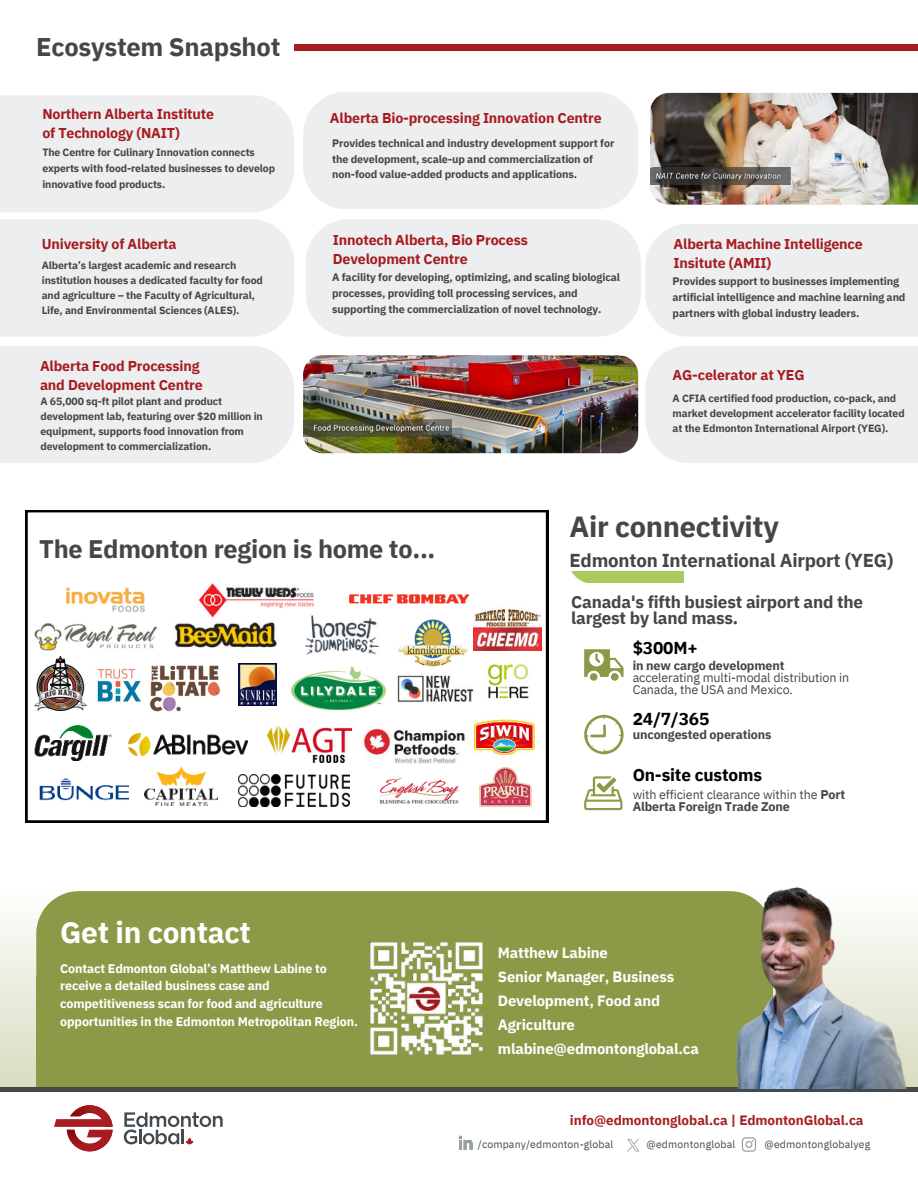
<style>
.page{position:relative;width:918px;height:1188px;background:#fff}
.page>*{position:absolute;margin:0;border:0;box-sizing:border-box;transform-origin:0 0}
.t1{font:700 29.85px "IBM Plex Sans";letter-spacing:-.01em;color:#fff}
.t2{font:700 29.1px "IBM Plex Sans";letter-spacing:-.01em;color:#464646}
.t3{font:700 25.5px "IBM Plex Sans";letter-spacing:-.01em;color:#464646}
.t4{font:700 25.35px "IBM Plex Sans";letter-spacing:-.01em;color:#464646}
.t5{font:700 18.6px "IBM Plex Sans";letter-spacing:-.01em;color:#464646}
.t6{font:700 17.25px "IBM Plex Sans";letter-spacing:-.01em;color:#000}
.t7{font:700 17.1px/16.6px "IBM Plex Sans";letter-spacing:-.01em;color:#464646}
.t8{font:700 14.85px/24.2px "IBM Plex Sans";letter-spacing:-.01em;color:#fff}
.t9{font:700 14.25px/19.2px "IBM Plex Sans";letter-spacing:-.01em;color:#a71c20}
.t10{font:700 13.5px "IBM Plex Sans";letter-spacing:-.005em;color:#a71f23}
.t11{font:12.6px/12.1px "IBM Plex Sans";letter-spacing:-.01em;color:#464646}
.t12{font:700 12.6px "IBM Plex Sans";letter-spacing:-.01em;color:#464646}
.t13{font:700 12.45px/17.7px "IBM Plex Sans";letter-spacing:-.01em;color:#fff}
.t14{font:700 10.8px/16.2px "IBM Plex Sans";letter-spacing:-.01em;color:#464646}
.t15{font:700 10.5px/14.9px "IBM Plex Sans";letter-spacing:-.01em;color:#464646}
.t16{font:10.5px "IBM Plex Sans";letter-spacing:.015em;color:#434a4f}
.s1{font-weight:700}
</style>
<div class="page">
<div style="left:294px;top:44px;width:624px;height:7px;background:#a71c20"></div>
<svg style="left:0;top:920px;width:36px;height:167px;background:#e8eada"></svg>
<div style="left:0;top:1087px;width:918px;height:5px;background:#434a4f"></div>
<svg style="left:124px;top:1112px;width:99px;height:34px"></svg>
<svg style="left:54px;top:1105px;width:59px;height:46px"></svg>
<svg style="left:742px;top:1137px;width:14px;height:15px"></svg>
<svg style="left:627px;top:1139px;width:13px;height:13px"></svg>
<svg style="left:459px;top:1136px;width:14px;height:14px"></svg>
<svg style="left:584px;top:649px;width:40px;height:32px"></svg>
<svg style="left:584px;top:715px;width:40px;height:39px"></svg>
<svg style="left:584px;top:776px;width:38px;height:34px"></svg>
<img style="left:571px;top:571px;width:112px;height:12px">
<svg style="left:26px;top:510px;width:522px;height:312px"></svg>
<img style="left:144px;top:766px;width:73px;height:39px">
<img style="left:267px;top:727px;width:84px;height:36px">
<img style="left:350px;top:592px;width:119px;height:12px">
<img style="left:34px;top:624px;width:123px;height:27px">
<img style="left:67px;top:573px;width:77px;height:42px">
<img style="left:197px;top:583px;width:117px;height:34px">
<img style="left:305px;top:616px;width:73px;height:38px">
<img style="left:147px;top:661px;width:76px;height:54px">
<img style="left:34px;top:725px;width:78px;height:35px">
<img style="left:477px;top:765px;width:56px;height:44px">
<img style="left:89px;top:656px;width:58px;height:59px">
<img style="left:396px;top:673px;width:79px;height:32px">
<img style="left:239px;top:775px;width:111px;height:31px">
<img style="left:239px;top:663px;width:38px;height:43px">
<img style="left:287px;top:666px;width:104px;height:44px">
<img style="left:393px;top:619px;width:79px;height:47px">
<img style="left:360px;top:725px;width:110px;height:44px">
<img style="left:33px;top:656px;width:54px;height:54px">
<img style="left:39px;top:764px;width:89px;height:50px">
<img style="left:473px;top:607px;width:69px;height:44px">
<img style="left:473px;top:713px;width:62px;height:42px">
<img style="left:174px;top:621px;width:104px;height:30px">
<img style="left:128px;top:733px;width:120px;height:23px">
<img style="left:480px;top:653px;width:55px;height:55px">
<img style="left:376px;top:777px;width:88px;height:33px">
<div style="left:36px;top:891px;width:643px;height:85px;background:#8c9a48"></div>
<div style="left:36px;top:976px;width:737px;height:111px;background:#8c9a48"></div>
<img style="left:679px;top:887px;width:239px;height:201px">
<img style="left:358px;top:934px;width:136px;height:121px">
<div style="left:0;top:219px;width:294px;height:118px;background:#eceef0"></div>
<div style="left:0;top:95px;width:294px;height:117px;background:#eceef0"></div>
<div style="left:303px;top:92px;width:335px;height:117px;background:#eceef0;border-radius:43px"></div>
<div style="left:645px;top:224px;width:273px;height:113px;background:#eceef0"></div>
<div style="left:306px;top:219px;width:335px;height:118px;background:#eceef0;border-radius:43px"></div>
<div style="left:0;top:346px;width:294px;height:117px;background:#eceef0"></div>
<div style="left:645px;top:346px;width:273px;height:117px;background:#eceef0"></div>
<img style="left:303px;top:355px;width:335px;height:98px">
<img style="left:650px;top:93px;width:268px;height:112px">
<img style="left:303px;top:420px;width:7px;height:16px">
<img style="left:310px;top:419px;width:144px;height:18px">
<img style="left:650px;top:168px;width:141px;height:17px">
<img style="left:651px;top:168px;width:135px;height:17px">
<h3 class="t3" style="left:36px;top:27px;width:246px">Ecosystem Snapshot</h3>
<h3 class="t9" style="left:42px;top:103px;width:173px">Northern Alberta Institute of Technology (NAIT)</h3>
<p class="t15" style="left:42px;top:144px;width:234px;line-height:15.8px">The Centre for Culinary Innovation connects experts with food-related businesses to develop innovative food products.</p>
<h3 class="t9" style="left:42px;top:233px;width:136px">University of Alberta</h3>
<p class="t15" style="left:42px;top:257px;width:223px">Alberta’s largest academic and research institution houses a dedicated faculty for food and agriculture – the Faculty of Agricultural, Life, and Environmental Sciences (ALES).</p>
<h3 class="t9" style="left:40px;top:355px;width:164px">Alberta Food Processing and Development Centre</h3>
<p class="t15" style="left:40px;top:393px;width:224px">A 65,000 sq-ft pilot plant and product development lab, featuring over $20 million in equipment, supports food innovation from development to commercialization.</p>
<h3 class="t9" style="left:330px;top:107px;width:273px">Alberta Bio-processing Innovation Centre</h3>
<p class="t14" style="left:332px;top:135px;width:284px;line-height:15.3px">Provides technical and industry development support for the development, scale-up and commercialization of non-food value-added products and applications.</p>
<h3 class="t9" style="left:333px;top:229px;width:197px">Innotech Alberta, Bio Process<br>Development Centre</h3>
<p class="t14" style="left:332px;top:268px;width:290px">A facility for developing, optimizing, and scaling biological processes, providing toll processing services, and supporting the commercialization of novel technology.</p>
<h3 class="t9" style="left:674px;top:233px;width:191px">Alberta Machine Intelligence<br>Insitute (AMII)</h3>
<p class="t14" style="left:673px;top:272px;width:234px">Provides support to businesses implementing artificial intelligence and machine learning and partners with global industry leaders.</p>
<h3 class="t9" style="left:673px;top:364px;width:134px">AG-celerator at YEG</h3>
<p class="t15" style="left:673px;top:390px;width:234px">A CFIA certified food production, co-pack, and market development accelerator facility located at the Edmonton International Airport (YEG).</p>
<h3 class="t4" style="left:39px;top:529px;width:398px">The Edmonton region is home to...</h3>
<h1 class="t1" style="left:60px;top:909px;width:192px">Get in contact</h1>
<p class="t13" style="left:60px;top:958px;width:299px">Contact Edmonton Global’s Matthew Labine to receive a detailed business case and competitiveness scan for food and agriculture opportunities in the Edmonton Metropolitan Region.</p>
<h2 class="t2" style="left:570px;top:503px;width:211px">Air connectivity</h2>
<h3 class="t5" style="left:570px;top:546px;width:325px">Edmonton International Airport (YEG)</h3>
<h3 class="t7" style="left:571px;top:592px;width:293px">Canada's fifth busiest airport and the largest by land mass.</h3>
<h3 class="t6" style="left:633px;top:634px;width:67px">$300M+</h3>
<p class="t12" style="left:633px;top:655px;width:153px">in new cargo development</p>
<p class="t11" style="left:633px;top:670px;width:218px">accelerating multi-modal distribution in<br>Canada, the USA and Mexico.</p>
<h3 class="t6" style="left:633px;top:706px;width:78px">24/7/365</h3>
<h3 class="t6" style="left:633px;top:761px;width:131px">On-site customs</h3>
<p class="t12" style="left:633px;top:725px;width:140px">uncongested operations</p>
<p class="t11" style="left:633px;top:787px;width:214px">with efficient clearance within the <span class="s1">Port<br>Alberta Foreign Trade Zone</span></p>
<h3 class="t8" style="left:498px;top:939px;width:202px">Matthew Labine<br>Senior Manager, Business<br>Development, Food and<br>Agriculture mlabine@edmontonglobal.ca</h3>
<p class="t10" style="left:570px;top:1109px;width:295px">info@edmontonglobal.ca | EdmontonGlobal.ca</p>
<p class="t16" style="left:478px;top:1136px;width:137px">/company/edmonton-global</p>
<p class="t16" style="left:647px;top:1136px;width:90px">@edmontonglobal</p>
<p class="t16" style="left:764px;top:1136px;width:107px">@edmontonglobalyeg</p>
</div>
